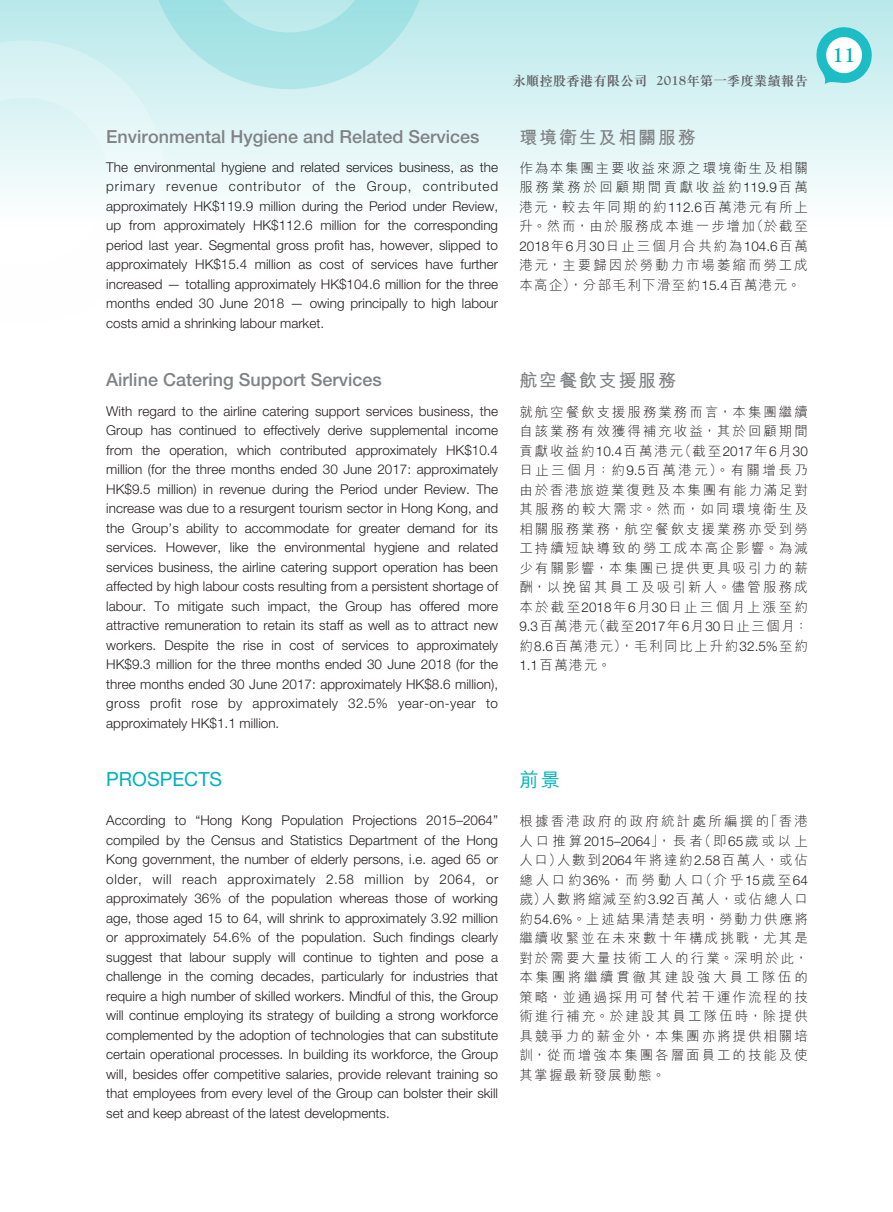
<style>
.page{position:relative;width:893px;height:1212px;background:#fff}
.page>*{position:absolute;margin:0;border:0;box-sizing:border-box;transform-origin:0 0}
.t1{font:700 21px "Goudy Std";color:#00b1b9}
.t2{font:19.5px "Helvetica Neue LT Std";color:#00b1b9}
.t3{font:500 19.5px "M Hei HK";color:#00b1b9}
.t4{font:500 18px "Helvetica Neue LT Std";color:#808285}
.t5{font:700 18px "M Hei HK";letter-spacing:.1em;color:#808285}
.t6{font:300 13.5px/19.5px "Helvetica Neue LT Std";color:#231f20;text-align:justify}
.t7{font:300 13.5px/19.5px "M Hei HK";letter-spacing:.145em;color:#231f20;text-align:justify}
.t8{font:700 13.5px "M Sung HK";color:#636366}
.s1{font-family:"Goudy Std"}
.s2{font-family:"Helvetica Neue LT Std"}
</style>
<div class="page">
<svg style="left:0;top:0;width:893px;height:196px;background:#d8f2f3"></svg>
<svg style="left:0;top:40px;width:170px;height:156px;fill:#e2f5f6"></svg>
<svg style="left:145px;top:0;width:289px;height:89px;background:#b5e7e9"></svg>
<svg style="left:815px;top:26px;width:58px;height:58px"></svg>
<p class="t8" style="left:512px;top:74px;width:297px">永順控股香港有限公司 <span class="s1">2018</span>年第一季度業績報告</p>
<h3 class="t4" style="left:106px;top:125px;width:375px">Environmental Hygiene and Related Services</h3>
<p class="t6" style="left:106px;top:157px;width:393px">The environmental hygiene and related services business, as the primary revenue contributor of the Group, contributed approximately HK$119.9 million during the Period under Review, up from approximately HK$112.6 million for the corresponding period last year. Segmental gross profit has, however, slipped to approximately HK$15.4 million as cost of services have further increased — totalling approximately HK$104.6 million for the three months ended 30 June 2018 — owing principally to high labour costs amid a shrinking labour market.</p>
<h3 class="t4" style="left:106px;top:369px;width:277px">Airline Catering Support Services</h3>
<p class="t6" style="left:106px;top:401px;width:393px">With regard to the airline catering support services business, the Group has continued to effectively derive supplemental income from the operation, which contributed approximately HK$10.4 million (for the three months ended 30 June 2017: approximately HK$9.5 million) in revenue during the Period under Review. The increase was due to a resurgent tourism sector in Hong Kong, and the Group’s ability to accommodate for greater demand for its services. However, like the environmental hygiene and related services business, the airline catering support operation has been affected by high labour costs resulting from a persistent shortage of labour. To mitigate such impact, the Group has offered more attractive remuneration to retain its staff as well as to attract new workers. Despite the rise in cost of services to approximately HK$9.3 million for the three months ended 30 June 2018 (for the three months ended 30 June 2017: approximately HK$8.6 million), gross profit rose by approximately 32.5% year-on-year to approximately HK$1.1 million.</p>
<h2 class="t2" style="left:106px;top:767px;width:117px">PROSPECTS</h2>
<p class="t6" style="left:106px;top:810px;width:394px">According to “Hong Kong Population Projections 2015–2064” compiled by the Census and Statistics Department of the Hong Kong government, the number of elderly persons, i.e. aged 65 or older, will reach approximately 2.58 million by 2064, or approximately 36% of the population whereas those of working age, those aged 15 to 64, will shrink to approximately 3.92 million or approximately 54.6% of the population. Such findings clearly suggest that labour supply will continue to tighten and pose a challenge in the coming decades, particularly for industries that require a high number of skilled workers. Mindful of this, the Group will continue employing its strategy of building a strong workforce complemented by the adoption of technologies that can substitute certain operational processes. In building its workforce, the Group will, besides offer competitive salaries, provide relevant training so that employees from every level of the Group can bolster their skill set and keep abreast of the latest developments.</p>
<h3 class="t5" style="left:519px;top:124px;width:178px">環境衛生及相關服務</h3>
<p class="t7" style="left:519px;top:158px;width:290px">作為本集團主要收益來源之環境衛生及相關服務業務於回顧期間貢獻收益約<span class="s2">119.9</span>百萬港元，較去年同期的約<span class="s2">112.6</span>百萬港元有所上升。然而，由於服務成本進一步增加（於截至<span class="s2">2018</span>年<span class="s2">6</span>月<span class="s2">30</span>日止三個月合共約為<span class="s2">104.6</span>百萬港元，主要歸因於勞動力市場萎縮而勞工成本高企），分部毛利下滑至約<span class="s2">15.4</span>百萬港元。</p>
<h3 class="t5" style="left:519px;top:368px;width:158px">航空餐飲支援服務</h3>
<p class="t7" style="left:519px;top:402px;width:290px">就航空餐飲支援服務業務而言，本集團繼續自該業務有效獲得補充收益，其於回顧期間貢獻收益約<span class="s2">10.4</span>百萬港元（截至<span class="s2">2017</span>年<span class="s2">6</span>月<span class="s2">30</span>日止三個月：約<span class="s2">9.5</span>百萬港元）。有關增長乃由於香港旅遊業復甦及本集團有能力滿足對其服務的較大需求。然而，如同環境衛生及相關服務業務，航空餐飲支援業務亦受到勞工持續短缺導致的勞工成本高企影響。為減少有關影響，本集團已提供更具吸引力的薪酬，以挽留其員工及吸引新人。儘管服務成本於截至<span class="s2">2018</span>年<span class="s2">6</span>月<span class="s2">30</span>日止三個月上漲至約<span class="s2">9.3</span>百萬港元（截至<span class="s2">2017</span>年<span class="s2">6</span>月<span class="s2">30</span>日止三個月：約<span class="s2">8.6</span>百萬港元），毛利同比上升約<span class="s2">32.5%</span>至約<span class="s2">1.1</span>百萬港元。</p>
<h2 class="t3" style="left:519px;top:766px;width:42px">前景</h2>
<p class="t7" style="left:519px;top:811px;width:290px">根據香港政府的政府統計處所編撰的「香港人口推算<span class="s2">2015–2064</span>」，長者（即<span class="s2">65</span>歲或以上人口）人數到<span class="s2">2064</span>年將達約<span class="s2">2.58</span>百萬人，或佔總人口約<span class="s2">36%</span>，而勞動人口（介乎<span class="s2">15</span>歲至<span class="s2">64</span>歲）人數將縮減至約<span class="s2">3.92</span>百萬人，或佔總人口約<span class="s2">54.6%</span>。上述結果清楚表明，勞動力供應將繼續收緊並在未來數十年構成挑戰，尤其是對於需要大量技術工人的行業。深明於此，本集團將繼續貫徹其建設強大員工隊伍的策略，並通過採用可替代若干運作流程的技術進行補充。於建設其員工隊伍時，除提供具競爭力的薪金外，本集團亦將提供相關培訓，從而增強本集團各層面員工的技能及使其掌握最新發展動態。</p>
<h1 class="t1" style="left:832px;top:43px;width:25px">11</h1>
</div>
